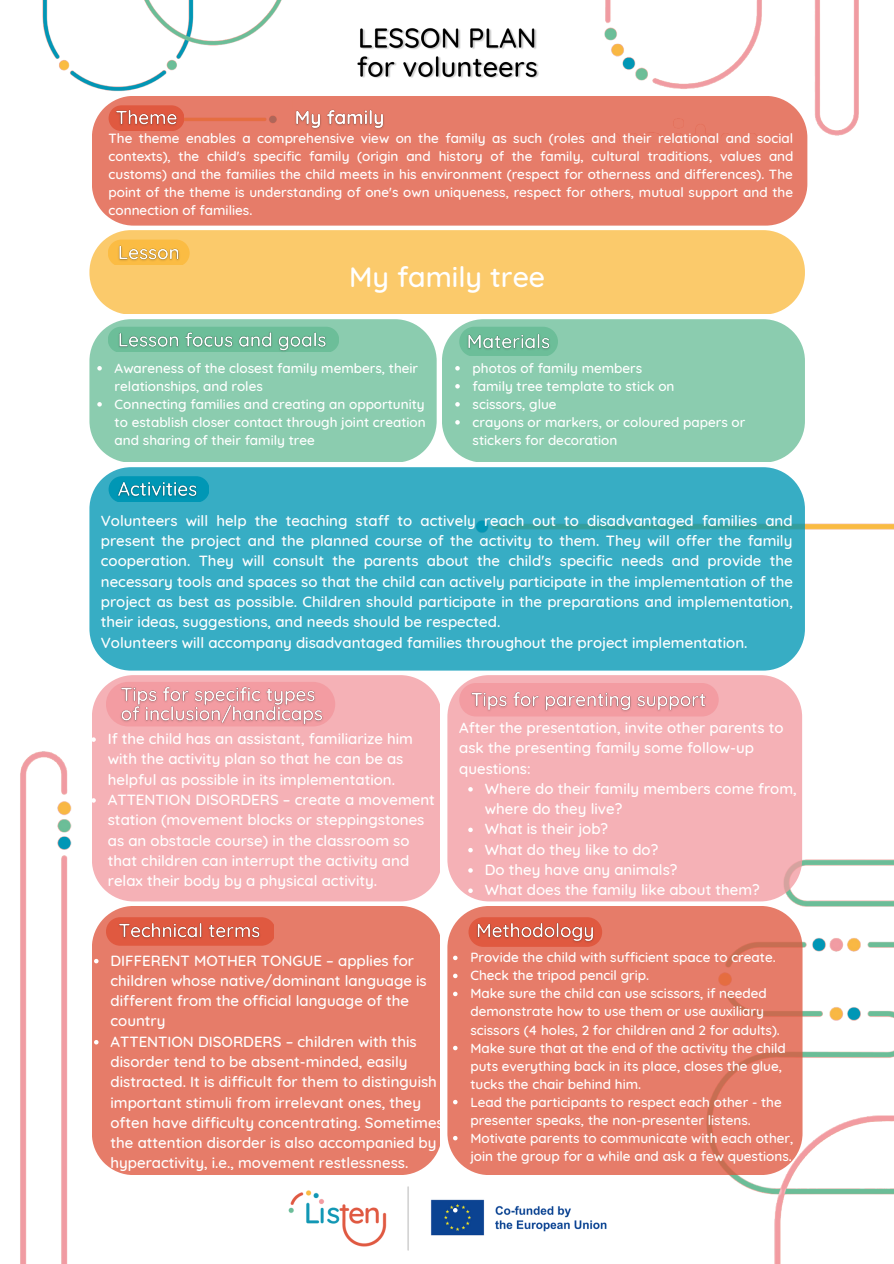
<style>
.page{position:relative;width:894px;height:1264px;background:#fff}
.page>*{position:absolute;margin:0;border:0;box-sizing:border-box;transform-origin:0 0}
.t1{font:500 28.5px "Quicksand";color:#fff}
.t2{font:500 15px/20.2px "Quicksand";color:#fff}
.t3{font:500 13.5px/18px "Quicksand";color:#fff}
</style>
<div class="page">
<img style="left:693px;top:837px;width:200px;height:426px">
<img style="left:804px;top:500px;width:89px;height:53px">
<img style="left:42px;top:0;width:240px;height:92px">
<img style="left:357px;top:28px;width:182px;height:50px">
<img style="left:604px;top:0;width:255px;height:141px">
<div style="left:92px;top:96px;width:715px;height:130px;background:#e67c69"></div>
<img style="left:20px;top:751px;width:52px;height:512px">
<div style="left:89px;top:319px;width:347px;height:142px;background:#8bccaf"></div>
<div style="left:92px;top:675px;width:347px;height:226px;background:#f5b1b6"></div>
<div style="left:92px;top:906px;width:347px;height:268px;background:#e67c69"></div>
<div style="left:447px;top:675px;width:354px;height:226px;background:#f5b1b6"></div>
<div style="left:447px;top:906px;width:355px;height:268px;background:#e67c69"></div>
<svg style="left:106px;top:917px;width:167px;height:28px"></svg>
<img style="left:114px;top:914px;width:152px;height:34px">
<img style="left:471px;top:914px;width:128px;height:34px">
<svg style="left:108px;top:105px;width:76px;height:25px"></svg>
<img style="left:111px;top:102px;width:72px;height:34px">
<div style="left:89px;top:230px;width:715px;height:84px;background:#fbca6b"></div>
<svg style="left:108px;top:239px;width:82px;height:26px"></svg>
<img style="left:113px;top:237px;width:71px;height:34px">
<div style="left:442px;top:319px;width:362px;height:142px;background:#8bccaf"></div>
<svg style="left:459px;top:327px;width:99px;height:29px"></svg>
<img style="left:463px;top:325px;width:91px;height:34px">
<svg style="left:108px;top:327px;width:230px;height:25px"></svg>
<img style="left:113px;top:323px;width:218px;height:34px">
<div style="left:89px;top:467px;width:715px;height:203px;background:#37adc4"></div>
<div style="left:108px;top:476px;width:101px;height:25px;background:#0097b5;border-radius:13px"></div>
<img style="left:113px;top:473px;width:88px;height:34px">
<div style="left:106px;top:682px;width:229px;height:44px;background:#f39ca2;border-radius:22px"></div>
<svg style="left:459px;top:683px;width:259px;height:33px"></svg>
<img style="left:288px;top:1186px;width:319px;height:65px">
<img style="left:290px;top:102px;width:98px;height:34px">
<img style="left:116px;top:678px;width:211px;height:53px">
<img style="left:467px;top:683px;width:243px;height:34px">
<svg style="left:97px;top:366px;width:5px;height:4px"></svg>
<svg style="left:97px;top:402px;width:5px;height:4px"></svg>
<svg style="left:455px;top:366px;width:4px;height:4px"></svg>
<svg style="left:455px;top:384px;width:4px;height:4px"></svg>
<svg style="left:455px;top:402px;width:4px;height:4px"></svg>
<svg style="left:455px;top:420px;width:4px;height:4px"></svg>
<svg style="left:455px;top:456px;width:4px;height:4px"></svg>
<svg style="left:92px;top:737px;width:4px;height:5px"></svg>
<svg style="left:92px;top:798px;width:4px;height:4px"></svg>
<svg style="left:468px;top:787px;width:4px;height:4px"></svg>
<svg style="left:468px;top:827px;width:4px;height:5px"></svg>
<svg style="left:468px;top:848px;width:4px;height:4px"></svg>
<svg style="left:468px;top:868px;width:4px;height:4px"></svg>
<svg style="left:468px;top:888px;width:4px;height:5px"></svg>
<svg style="left:94px;top:958px;width:4px;height:5px"></svg>
<svg style="left:94px;top:1039px;width:4px;height:5px"></svg>
<svg style="left:453px;top:955px;width:4px;height:5px"></svg>
<svg style="left:453px;top:973px;width:4px;height:5px"></svg>
<svg style="left:453px;top:991px;width:4px;height:5px"></svg>
<svg style="left:453px;top:1045px;width:4px;height:5px"></svg>
<svg style="left:453px;top:1099px;width:4px;height:5px"></svg>
<svg style="left:453px;top:1135px;width:4px;height:5px"></svg>
<svg style="left:453px;top:1171px;width:4px;height:3px"></svg>
<svg style="left:453px;top:1189px;width:4px;height:5px"></svg>
<svg style="left:453px;top:1207px;width:4px;height:5px"></svg>
<p class="t3" style="left:108px;top:129px;width:686px;text-align:justify">The theme enables a comprehensive view on the family as such (roles and their relational and social contexts), the child's specific family (origin and history of the family, cultural traditions, values and customs) and the families the child meets in his environment (respect for otherness and differences). The point of the theme is understanding of one's own uniqueness, respect for others, mutual support and the connection of families.</p>
<h1 class="t1" style="left:349px;top:258px;width:197px">My family tree</h1>
<p class="t3" style="left:115px;top:359px;width:312px">Awareness of the closest family members, their relationships, and roles<br>Connecting families and creating an opportunity to establish closer contact through joint creation and sharing of their family tree</p>
<p class="t3" style="left:472px;top:359px;width:274px">photos of family members<br>family tree template to stick on<br>scissors, glue<br>crayons or markers, or coloured papers or stickers for decoration</p>
<p class="t2" style="left:101px;top:510px;width:693px">Volunteers will help the teaching staff to actively reach out to disadvantaged families and present the project and the planned course of the activity to them. They will offer the family cooperation. They will consult the parents about the child's specific needs and provide the necessary tools and spaces so that the child can actively participate in the implementation of the project as best as possible. Children should participate in the preparations and implementation, their ideas, suggestions, and needs should be respected.<br>Volunteers will accompany disadvantaged families throughout the project implementation.</p>
<p class="t2" style="left:108px;top:728px;width:328px">If the child has an assistant, familiarize him with the activity plan so that he can be as helpful as possible in its implementation.<br>ATTENTION DISORDERS – create a movement station (movement blocks or steppingstones as an obstacle course) in the classroom so that children can interrupt the activity and relax their body by a physical activity.</p>
<p class="t2" style="left:459px;top:717px;width:325px">After the presentation, invite other parents to ask the presenting family some follow-up questions:</p>
<p class="t2" style="left:484px;top:778px;width:313px">Where do their family members come from, where do they live?<br>What is their job?<br>What do they like to do?<br>Do they have any animals?<br>What does the family like about them?</p>
<p class="t2" style="left:110px;top:949px;width:334px">DIFFERENT MOTHER TONGUE – applies for children whose native/dominant language is different from the official language of the country<br>ATTENTION DISORDERS – children with this disorder tend to be absent-minded, easily distracted. It is difficult for them to distinguish important stimuli from irrelevant ones, they often have difficulty concentrating. Sometimes the attention disorder is also accompanied by hyperactivity, i.e., movement restlessness.</p>
<p class="t3" style="left:470px;top:948px;width:324px">Provide the child with sufficient space to create.<br>Check the tripod pencil grip.<br>Make sure the child can use scissors, if needed demonstrate how to use them or use auxiliary scissors (4 holes, 2 for children and 2 for adults).<br>Make sure that at the end of the activity the child puts everything back in its place, closes the glue, tucks the chair behind him.<br>Lead the participants to respect each other - the presenter speaks, the non-presenter listens.<br>Motivate parents to communicate with each other, join the group for a while and ask a few questions.</p>
</div>
